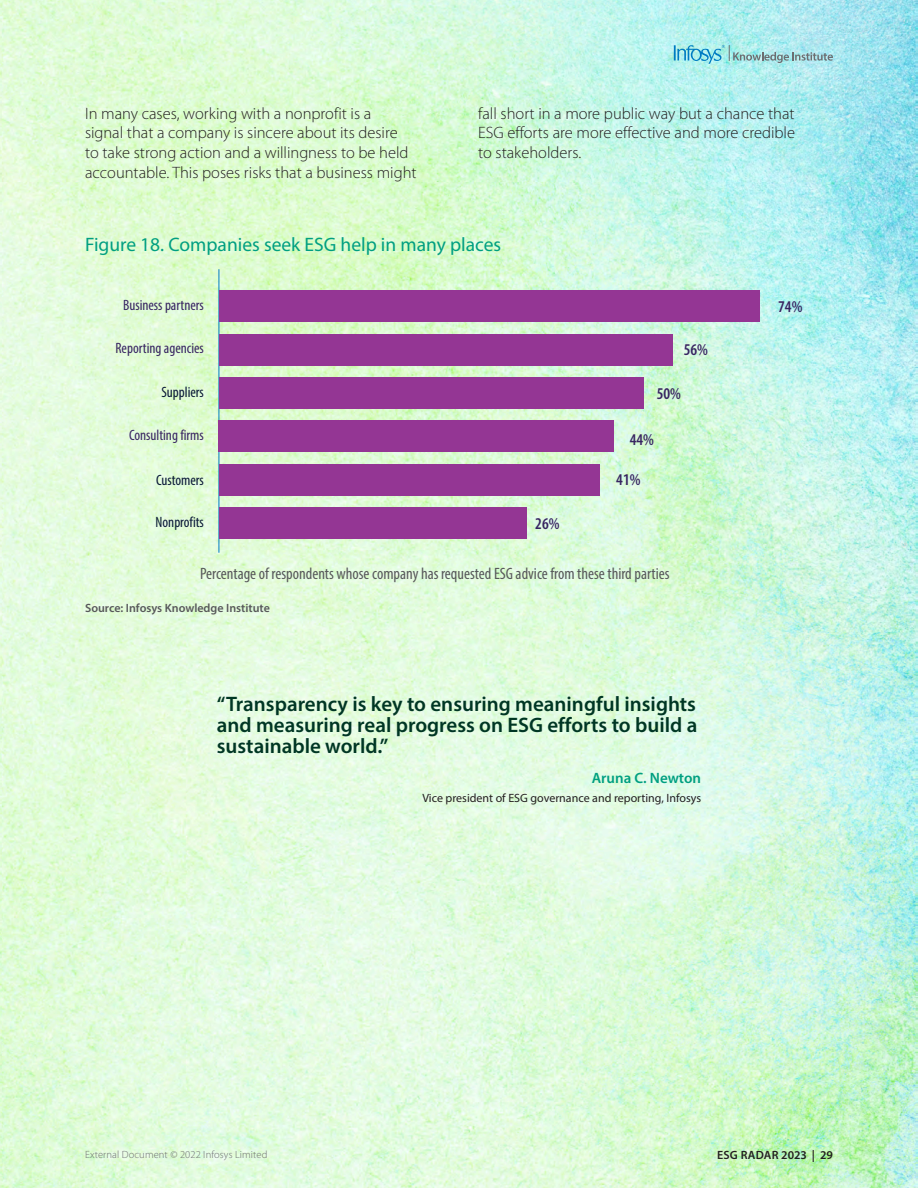
<style>
.page{position:relative;width:918px;height:1188px;background:#fff}
.page>*{position:absolute;margin:0;border:0;box-sizing:border-box;transform-origin:0 0}
.t1{font:600 21px/21px "Myriad Pro";color:#003624;text-align:justify}
.t2{font:19.5px "Myriad Pro";color:#009f81}
.t3{font:300 16.5px/19.8px "Myriad Pro";color:#231f20}
.t4{font:condensed 16.5px "Myriad Pro";color:#57585a}
.t5{font:600 condensed 16.5px "Myriad Pro";color:#372461}
.t6{font:condensed 15px "Myriad Pro";color:#372461}
.t7{font:condensed 15px "Myriad Pro";color:#081736}
.t8{font:600 15px "Myriad Pro";color:#009f81}
.t9{font:12px "Myriad Pro";color:#231f20}
.t10{font:600 12px "Myriad Pro";color:#57585a}
.t11{font:600 12px "Myriad Pro";letter-spacing:.01em;color:#231f20}
.t12{font:300 10.5px "Myriad Pro";letter-spacing:.01em;color:#6c6d70}
</style>
<div class="page">
<img style="left:0;top:0;width:918px;height:1188px">
<svg style="left:674px;top:45px;width:159px;height:19px;background:#97d4da"></svg>
<hr style="left:219px;top:269px;width:1px;height:284px;background:#007cc2">
<div style="left:219px;top:507px;width:308px;height:32px;background:#943694"></div>
<div style="left:219px;top:464px;width:380px;height:32px;background:#943694"></div>
<div style="left:219px;top:421px;width:395px;height:31px;background:#943694"></div>
<div style="left:219px;top:377px;width:424px;height:32px;background:#943694"></div>
<div style="left:219px;top:334px;width:453px;height:32px;background:#943694"></div>
<div style="left:219px;top:290px;width:541px;height:32px;background:#943694"></div>
<p class="t3" style="left:85px;top:104px;width:333px">In many cases, working with a nonprofit is a<br>signal that a company is sincere about its desire<br>to take strong action and a willingness to be held accountable. This poses risks that a business might</p>
<p class="t3" style="left:478px;top:104px;width:319px;text-align:justify">fall short in a more public way but a chance that ESG efforts are more effective and more credible to stakeholders.</p>
<p class="t2" style="left:85px;top:232px;width:418px">Figure 18. Companies seek ESG help in many places</p>
<p class="t6" style="left:123px;top:296px;width:82px">Business partners</p>
<p class="t6" style="left:116px;top:339px;width:90px">Reporting agencies</p>
<p class="t7" style="left:161px;top:383px;width:44px">Suppliers</p>
<p class="t6" style="left:129px;top:426px;width:76px">Consulting firms</p>
<p class="t7" style="left:156px;top:471px;width:49px">Customers</p>
<p class="t7" style="left:156px;top:513px;width:50px">Nonprofits</p>
<p class="t5" style="left:684px;top:340px;width:26px">56%</p>
<p class="t5" style="left:657px;top:383px;width:26px">50%</p>
<p class="t5" style="left:630px;top:429px;width:26px">44%</p>
<p class="t5" style="left:616px;top:470px;width:26px">41%</p>
<p class="t5" style="left:535px;top:514px;width:26px">26%</p>
<p class="t4" style="left:200px;top:563px;width:471px">Percentage of respondents whose company has requested ESG advice from these third parties</p>
<p class="t10" style="left:85px;top:600px;width:186px">Source: Infosys Knowledge Institute</p>
<p class="t1" style="left:217px;top:693px;width:482px">“Transparency is key to ensuring meaningful insights and measuring real progress on ESG efforts to build a sustainable world.”</p>
<p class="t8" style="left:592px;top:768px;width:111px">Aruna C. Newton</p>
<p class="t9" style="left:422px;top:790px;width:280px">Vice president of ESG governance and reporting, Infosys</p>
<p class="t5" style="left:778px;top:296px;width:26px">74%</p>
<p class="t12" style="left:85px;top:1148px;width:184px">External Document © 2022 Infosys Limited</p>
<p class="t11" style="left:717px;top:1147px;width:117px">ESG RADAR 2023 | 29</p>
</div>
